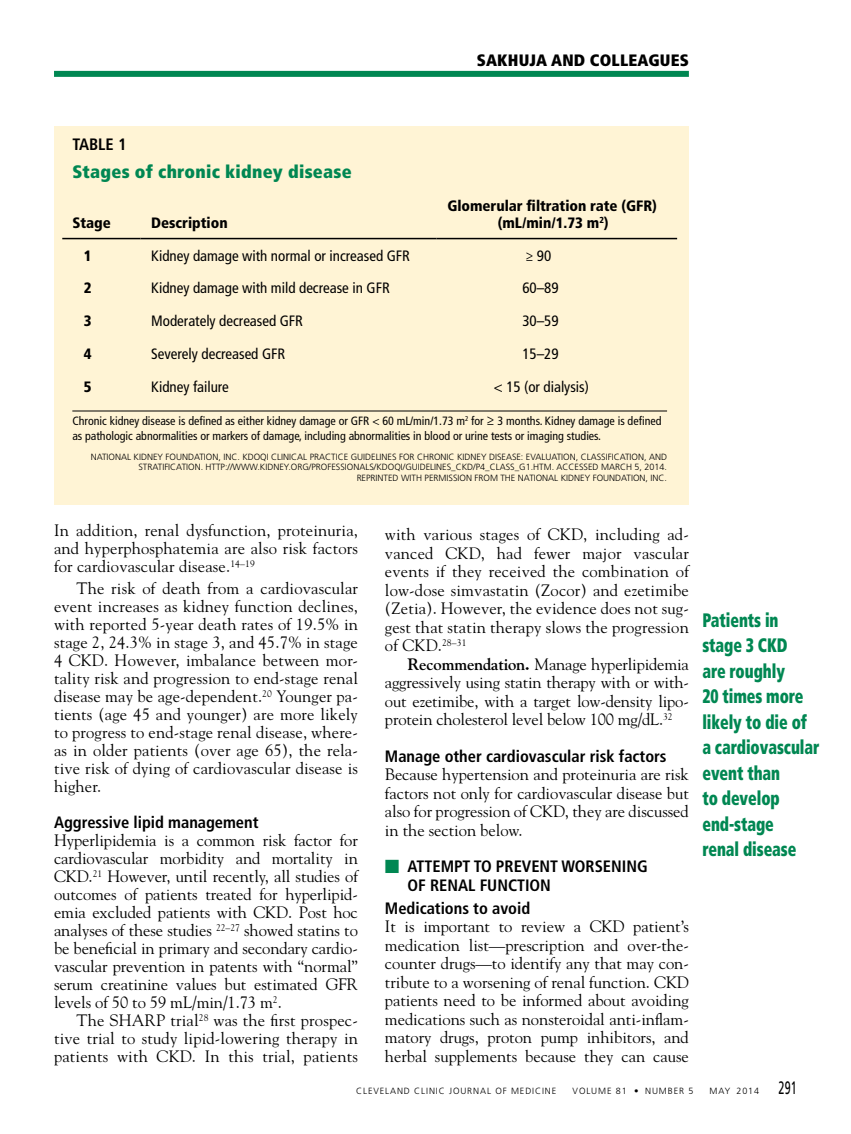
<style>
.page{position:relative;width:851px;height:1134px;background:#fff}
.page>*{position:absolute;margin:0;border:0;box-sizing:border-box;transform-origin:0 0}
.t1{font:900 condensed 19.5px/25.5px "Frutiger LT Std";letter-spacing:-.005em;color:#008752;scale:.8 1}
.t2{font:900 condensed 18px "Frutiger LT Std";letter-spacing:.015em;color:#008752}
.t3{font:16.5px/18px "Goudy Std";color:#000;text-align:justify}
.t4{font:700 condensed 16.5px/18.5px "Frutiger LT Std";color:#000}
.t5{font:900 condensed 16.5px "Frutiger LT Std";letter-spacing:.01em;color:#000}
.t6{font:condensed 15px "Frutiger LT Std";color:#000}
.t7{font:900 condensed 15px/16.5px "Frutiger LT Std";color:#000;text-align:center}
.t8{font:condensed 12px/15px "Frutiger LT Std";color:#000}
.t9{font:300 9px/10.8px "Frutiger LT Std";color:#000;text-align:right}
.t10{font:300 9px "Frutiger LT Std";letter-spacing:.1em;color:#000}
.s1{font-size:15px}
.s2{font-weight:700}
.s3{font-family:"Universal Std Newswith Comm Pi";font-weight:400;font-stretch:normal;color:#008752}
.s4{font-weight:400;font-size:18px}
</style>
<div class="page">
<div style="left:54px;top:71px;width:634px;height:6px;background:#008752"></div>
<div style="left:54px;top:126px;width:634px;height:378px;background:#fff4d5"></div>
<hr style="left:62px;top:238px;width:78px;height:1px;background:#000">
<hr style="left:140px;top:238px;width:296px;height:1px;background:#000">
<hr style="left:436px;top:238px;width:241px;height:1px;background:#000">
<hr style="left:72px;top:411px;width:595px;height:1px;background:#000">
<p class="t4" style="left:72px;top:135px;width:56px">TABLE 1</p>
<p class="t2" style="left:72px;top:161px;width:281px">Stages of chronic kidney disease</p>
<p class="t7" style="left:72px;top:214px;width:40px">Stage</p>
<p class="t7" style="left:151px;top:214px;width:78px">Description</p>
<p class="t5" style="left:476px;top:51px;width:214px">SAKHUJA AND COLLEAGUES</p>
<p class="t7" style="left:447px;top:198px;width:211px">Glomerular filtration rate (GFR) (mL/min/1.73 m<sup>2</sup>)</p>
<p class="t7" style="left:84px;top:247px;width:9px">1</p>
<p class="t6" style="left:151px;top:247px;width:260px">Kidney damage with normal or increased GFR</p>
<p class="t6" style="left:526px;top:247px;width:27px">≥ 90</p>
<p class="t7" style="left:84px;top:280px;width:9px">2</p>
<p class="t6" style="left:151px;top:280px;width:240px">Kidney damage with mild decrease in GFR</p>
<p class="t6" style="left:522px;top:280px;width:38px">60–89</p>
<p class="t7" style="left:84px;top:313px;width:9px">3</p>
<p class="t6" style="left:151px;top:312px;width:153px">Moderately decreased GFR</p>
<p class="t6" style="left:522px;top:312px;width:38px">30–59</p>
<p class="t7" style="left:84px;top:346px;width:9px">4</p>
<p class="t6" style="left:151px;top:345px;width:136px">Severely decreased GFR</p>
<p class="t6" style="left:522px;top:345px;width:38px">15–29</p>
<p class="t7" style="left:84px;top:379px;width:9px">5</p>
<p class="t6" style="left:151px;top:378px;width:79px">Kidney failure</p>
<p class="t6" style="left:494px;top:378px;width:97px">&lt; 15 (or dialysis)</p>
<p class="t8" style="left:72px;top:413px;width:590px">Chronic kidney disease is defined as either kidney damage or GFR &lt; 60 mL/min/1.73 m<sup>2</sup> for <span class="s1">≥</span> 3 months. Kidney damage is defined as pathologic abnormalities or markers of damage, including abnormalities in blood or urine tests or imaging studies.</p>
<p class="t9" style="left:91px;top:451px;width:578px">NATIONAL KIDNEY FOUNDATION, INC. KDOQI CLINICAL PRACTICE GUIDELINES FOR CHRONIC KIDNEY DISEASE: EVALUATION, CLASSIFICATION, AND<br>STRATIFICATION. HTTP://WWW.KIDNEY.ORG/PROFESSIONALS/KDOQI/GUIDELINES_CKD/P4_CLASS_G1.HTM. ACCESSED MARCH 5, 2014.<br>REPRINTED WITH PERMISSION FROM THE NATIONAL KIDNEY FOUNDATION, INC.</p>
<p class="t3" style="left:54px;top:521px;width:305px">In addition, renal dysfunction, proteinuria, and hyperphosphatemia are also risk factors for cardiovascular disease.<sup>14–19</sup></p>
<p class="t3" style="left:54px;top:579px;width:305px;text-indent:23px">The risk of death from a cardiovascular event increases as kidney function declines, with reported 5-year death rates of 19.5% in stage 2, 24.3% in stage 3, and 45.7% in stage 4 CKD. However, imbalance between mor&shy;tality risk and progression to end-stage renal disease may be age-dependent.<sup>20</sup> Younger pa&shy;tients (age 45 and younger) are more likely to progress to end-stage renal disease, where&shy;as in older patients (over age 65), the rela&shy;tive risk of dying of cardiovascular disease is higher.</p>
<p class="t4" style="left:54px;top:813px;width:206px">Aggressive lipid management</p>
<p class="t3" style="left:54px;top:831px;width:305px">Hyperlipidemia is a common risk factor for cardiovascular morbidity and mortality in CKD.<sup>21</sup> However, until recently, all studies of outcomes of patients treated for hyperlipid&shy;emia excluded patients with CKD. Post hoc analyses of these studies <sup>22–27</sup> showed statins to be beneficial in primary and secondary cardio&shy;vascular prevention in patents with “normal” serum creatinine values but estimated GFR levels of 50 to 59 mL/min/1.73 m<sup>2</sup>.</p>
<p class="t3" style="left:54px;top:1011px;width:305px;text-indent:22px">The SHARP trial<sup>28</sup> was the first prospec&shy;tive trial to study lipid-lowering therapy in patients with CKD. In this trial, patients</p>
<p class="t3" style="left:385px;top:525px;width:305px;line-height:18.5px">with various stages of CKD, including ad&shy;vanced CKD, had fewer major vascular events if they received the combination of low-dose simvastatin (Zocor) and ezetimibe (Zetia). However, the evidence does not sug&shy;gest that statin therapy slows the progression of CKD.<sup>28–31</sup></p>
<p class="t3" style="left:385px;top:654px;width:305px;line-height:18.5px;text-indent:23px"><span class="s2">Recommendation.</span> Manage hyperlipidemia aggressively using statin therapy with or with&shy;out ezetimibe, with a target low-density lipo&shy;protein cholesterol level below 100 mg/dL.<sup>32</sup></p>
<p class="t4" style="left:385px;top:747px;width:283px">Manage other cardiovascular risk factors</p>
<p class="t3" style="left:385px;top:765px;width:305px;line-height:18.5px">Because hypertension and proteinuria are risk factors not only for cardiovascular disease but also for progression of CKD, they are discussed in the section below.</p>
<p class="t4" style="left:407px;top:857px;width:242px;text-indent:-23px"><span class="s3">■</span> ATTEMPT TO PREVENT WORSENING<br>OF RENAL FUNCTION</p>
<p class="t4" style="left:385px;top:899px;width:147px">Medications to avoid</p>
<p class="t3" style="left:385px;top:917px;width:305px;line-height:18.5px">It is important to review a CKD patient’s medication list—prescription and over-the&shy;counter drugs—to identify any that may con&shy;tribute to a worsening of renal function. CKD patients need to be informed about avoiding medications such as nonsteroidal anti-inflam&shy;matory drugs, proton pump inhibitors, and herbal supplements because they can cause</p>
<p class="t1" style="left:702px;top:607px;width:148px">Patients in stage 3 CKD<br>are roughly<br>20 times more likely to die of a cardiovascular event than<br>to develop end-stage<br>renal disease</p>
<p class="t10" style="left:356px;top:1085px;width:202px">CLEVELAND CLINIC JOURNAL OF MEDICINE</p>
<p class="t10" style="left:572px;top:1085px;width:122px">VOLUME 81 • NUMBER 5</p>
<p class="t9" style="left:709px;top:1085px;width:89px">MAY 2014 <span class="s4">291</span></p>
</div>
